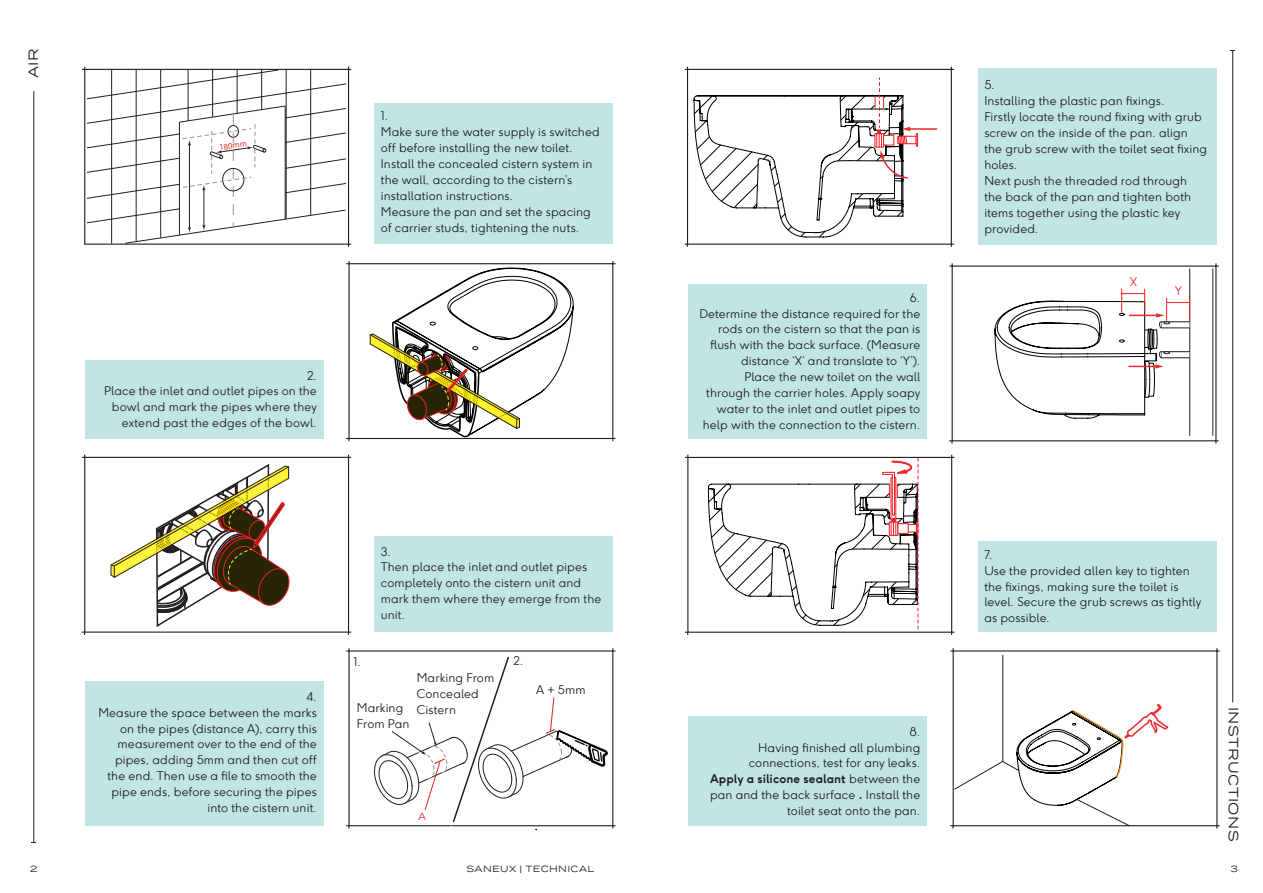
<style>
.page{position:relative;width:1263px;height:893px;background:#fff}
.page>*{position:absolute;margin:0;border:0;box-sizing:border-box;transform-origin:0 0}
.t1{font:13.5px "Termina";letter-spacing:.03em;color:#231f20}
.t2{font:300 12px/15.9px "F37 Ginger";letter-spacing:.01em;color:#231f20}
.t3{font:300 12px "F37 Ginger";color:#e9312f}
.t4{font:10.5px "Montserrat";color:#ee1d23}
.t5{font:9px "Termina";letter-spacing:.045em;color:#231f20}
.t6{font:8.7px "Myriad Pro";color:#e9312f}
.s1{font-weight:700}
</style>
<div class="page">
<div style="left:978px;top:68px;width:238px;height:177px;background:#c1e5e5"></div>
<div style="left:688px;top:284px;width:239px;height:154px;background:#c1e5e5"></div>
<div style="left:978px;top:541px;width:238px;height:90px;background:#c1e5e5"></div>
<svg style="left:949px;top:263px;width:4px;height:4px"></svg>
<svg style="left:1215px;top:263px;width:4px;height:4px"></svg>
<svg style="left:1215px;top:440px;width:4px;height:4px"></svg>
<div style="left:687px;top:69px;width:265px;height:176px;border:1px solid #231f20"></div>
<div style="left:687px;top:457px;width:265px;height:176px;border:1px solid #231f20"></div>
<div style="left:374px;top:103px;width:239px;height:141px;background:#c1e5e5"></div>
<div style="left:85px;top:360px;width:238px;height:78px;background:#c1e5e5"></div>
<div style="left:374px;top:536px;width:239px;height:95px;background:#c1e5e5"></div>
<hr style="left:33px;top:91px;width:1px;height:751px;background:#231f20">
<hr style="left:1232px;top:50px;width:1px;height:652px;background:#231f20">
<div style="left:348px;top:263px;width:265px;height:176px;border:1px solid #231f20"></div>
<div style="left:84px;top:457px;width:265px;height:176px;border:1px solid #231f20"></div>
<div style="left:85px;top:681px;width:238px;height:145px;background:#c1e5e5"></div>
<div style="left:688px;top:716px;width:239px;height:110px;background:#c1e5e5"></div>
<hr style="left:909px;top:128px;width:27px;height:2px;background:#ec2a2d">
<svg style="left:82px;top:67px;width:269px;height:180px"></svg>
<svg style="left:369px;top:267px;width:205px;height:171px"></svg>
<svg style="left:111px;top:464px;width:181px;height:168px"></svg>
<svg style="left:374px;top:648px;width:242px;height:182px"></svg>
<div style="left:897px;top:136px;width:19px;height:8px;background:#fff;border:1px solid #ee1d23"></div>
<svg style="left:916px;top:133px;width:2px;height:14px"></svg>
<hr style="left:1189px;top:269px;width:1px;height:166px;background:#231f20">
<hr style="left:1212px;top:269px;width:1px;height:166px;background:#231f20">
<svg style="left:950px;top:648px;width:219px;height:180px"></svg>
<svg style="left:693px;top:78px;width:217px;height:160px"></svg>
<svg style="left:994px;top:289px;width:196px;height:130px"></svg>
<svg style="left:707px;top:458px;width:212px;height:172px"></svg>
<p class="t1" style="left:23px;top:78px;width:31px;rotate:-90deg">AIR</p>
<p class="t6" style="left:218px;top:142px;width:29px;rotate:-9deg">180mm</p>
<p class="t2" style="left:381px;top:108px;width:220px">1.<br>Make sure the water supply is switched off before installing the new toilet.<br>Install the concealed cistern system in the wall, according to the cistern’s installation instructions.<br>Measure the pan and set the spacing of carrier studs, tightening the nuts.</p>
<p class="t2" style="left:104px;top:367px;width:214px;text-align:right">2.<br>Place the inlet and outlet pipes on the bowl and mark the pipes where they extend past the edges of the bowl.</p>
<p class="t2" style="left:98px;top:688px;width:220px;text-align:right">4.<br>Measure the space between the marks on the pipes (distance A), carry this measurement over to the end of the pipes, adding 5mm and then cut off the end. Then use a file to smooth the pipe ends, before securing the pipes into the cistern unit.</p>
<p class="t2" style="left:381px;top:543px;width:222px">3.<br>Then place the inlet and outlet pipes completely onto the cistern unit and mark them where they emerge from the unit.</p>
<p class="t2" style="left:353px;top:653px;width:9px">1.</p>
<p class="t2" style="left:513px;top:652px;width:11px">2.</p>
<p class="t2" style="left:357px;top:700px;width:54px">Marking<br>From Pan</p>
<p class="t2" style="left:417px;top:670px;width:79px">Marking From<br>Concealed<br>Cistern</p>
<p class="t2" style="left:536px;top:682px;width:51px">A + 5mm</p>
<p class="t4" style="left:418px;top:809px;width:9px">A</p>
<p class="t2" style="left:699px;top:289px;width:222px;text-align:right">6.<br>Determine the distance required for the rods on the cistern so that the pan is flush with the back surface. (Measure distance ‘X’ and translate to ‘Y’).<br>Place the new toilet on the wall through the carrier holes. Apply soapy water to the inlet and outlet pipes to help with the connection to the cistern.</p>
<p class="t2" style="left:710px;top:723px;width:212px;text-align:right">8.<br>Having finished all plumbing connections, test for any leaks.<br><span class="s1">Apply a silicone sealant</span> between the pan and the back surface <span class="s1">.</span> Install the toilet seat onto the pan.</p>
<p class="t2" style="left:984px;top:77px;width:224px">5.<br>Installing the plastic pan fixings.<br>Firstly locate the round fixing with grub screw on the inside of the pan. align the grub screw with the toilet seat fixing holes.<br>Next push the threaded rod through the back of the pan and tighten both items together using the plastic key provided.</p>
<p class="t3" style="left:1130px;top:274px;width:9px">X</p>
<p class="t3" style="left:1175px;top:283px;width:9px">Y</p>
<p class="t2" style="left:984px;top:546px;width:218px">7.<br>Use the provided allen key to tighten the fixings, making sure the toilet is level. Secure the grub screws as tightly as possible.</p>
<p class="t1" style="left:1243px;top:707px;width:136px;rotate:90deg">INSTRUCTIONS</p>
<p class="t5" style="left:30px;top:862px;width:9px">2</p>
<p class="t5" style="left:466px;top:862px;width:129px">SANEUX | TECHNICAL</p>
<p class="t5" style="left:1230px;top:862px;width:9px">3</p>
</div>
